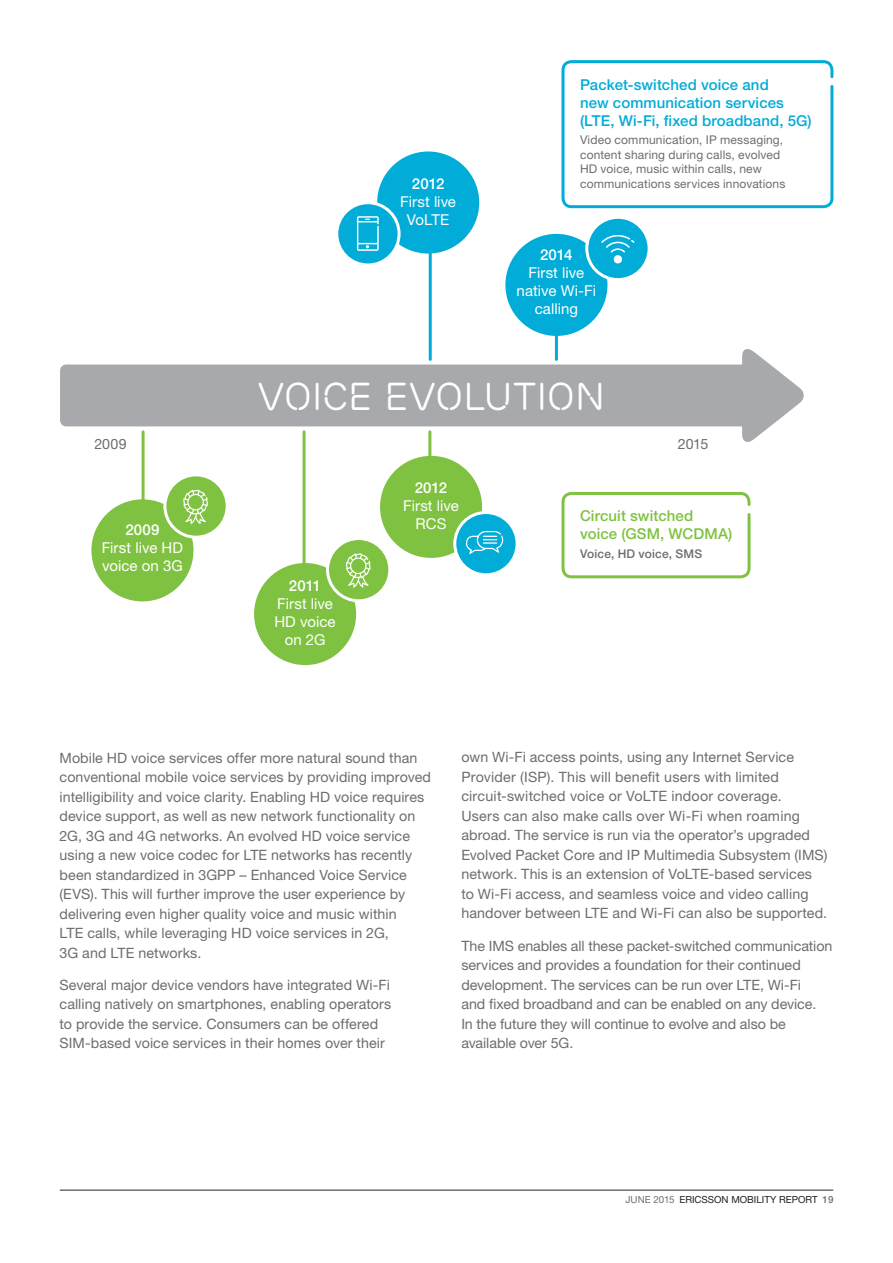
<style>
.page{position:relative;width:893px;height:1263px;background:#fff}
.page>*{position:absolute;margin:0;border:0;box-sizing:border-box;transform-origin:0 0}
.t1{font:39px "Ericsson Capital";letter-spacing:-.01em;color:#fff}
.t2{font:15px/18px "Ericsson Sans";letter-spacing:.005em;color:#fff;text-align:center}
.t3{font:500 15px/18px "Ericsson Sans";letter-spacing:.005em;color:#02acd8}
.t4{font:500 15px/18px "Ericsson Sans";letter-spacing:.005em;color:#7fc241}
.t5{font:500 15px "Ericsson Sans";letter-spacing:-.005em;color:#fff}
.t6{font:14.25px/19.5px "Ericsson Sans";letter-spacing:.005em;color:#6c6d70}
.t7{font:12px/14.4px "Ericsson Sans";letter-spacing:.015em;color:#6c6d70}
.t8{font:500 12px "Ericsson Sans";letter-spacing:.015em;color:#6c6d70}
.t9{font:9.75px "Ericsson Sans";color:#231f20}
.s1{color:#6c6d70}
.s2{font-weight:500;color:#6c6d70}
</style>
<div class="page">
<hr style="left:60px;top:1189px;width:773px;height:2px;background:#6c6d70">
<hr style="left:428px;top:432px;width:3px;height:70px;background:#7fc241">
<hr style="left:142px;top:432px;width:3px;height:70px;background:#7fc241">
<hr style="left:429px;top:240px;width:3px;height:119px;background:#02acd8">
<hr style="left:555px;top:303px;width:3px;height:56px;background:#02acd8">
<div style="left:561px;top:492px;width:189px;height:86px;background:#fff;border:3px solid #7fc241;border-radius:9px"></div>
<div style="left:561px;top:60px;width:272px;height:148px;border:3px solid #02acd8;border-radius:9px"></div>
<div style="left:91px;top:499px;width:102px;height:102px;background:#7fc241;border-radius:50%"></div>
<div style="left:165px;top:475px;width:62px;height:62px;background:#7fc241;border-radius:50%"></div>
<div style="left:163px;top:473px;width:66px;height:66px;border:3px solid #fff;border-radius:50%"></div>
<svg style="left:183px;top:490px;width:25px;height:34px"></svg>
<div style="left:505px;top:234px;width:102px;height:102px;background:#02acd8;border-radius:50%"></div>
<div style="left:587px;top:217px;width:62px;height:63px;background:#02acd8;border-radius:50%"></div>
<div style="left:585px;top:216px;width:66px;height:65px;border:3px solid #fff;border-radius:50%"></div>
<svg style="left:601px;top:235px;width:34px;height:29px"></svg>
<div style="left:377px;top:151px;width:102px;height:103px;background:#02acd8;border-radius:50%"></div>
<div style="left:337px;top:203px;width:62px;height:62px;background:#02acd8;border-radius:50%"></div>
<div style="left:335px;top:201px;width:66px;height:65px;border:3px solid #fff;border-radius:50%"></div>
<svg style="left:357px;top:216px;width:22px;height:35px"></svg>
<svg style="left:60px;top:347px;width:744px;height:97px;fill:#a8a9ad"></svg>
<hr style="left:303px;top:432px;width:3px;height:139px;background:#7fc241">
<div style="left:254px;top:563px;width:102px;height:102px;background:#7fc241;border-radius:50%"></div>
<div style="left:328px;top:538px;width:62px;height:63px;background:#7fc241;border-radius:50%"></div>
<div style="left:326px;top:537px;width:65px;height:65px;border:3px solid #fff;border-radius:50%"></div>
<svg style="left:346px;top:553px;width:25px;height:34px"></svg>
<div style="left:380px;top:456px;width:102px;height:102px;background:#7fc241;border-radius:50%"></div>
<div style="left:455px;top:512px;width:62px;height:63px;background:#02acd8;border-radius:50%"></div>
<div style="left:453px;top:511px;width:66px;height:65px;border:3px solid #fff;border-radius:50%"></div>
<svg style="left:466px;top:531px;width:37px;height:23px"></svg>
<p class="t5" style="left:412px;top:175px;width:34px">2012</p>
<p class="t2" style="left:400px;top:193px;width:57px">First live<br>VoLTE</p>
<p class="t3" style="left:580px;top:75px;width:233px">Packet-switched voice and<br>new communication services (LTE, Wi-Fi, fixed broadband, 5G)</p>
<p class="t7" style="left:580px;top:133px;width:207px">Video communication, IP messaging, content sharing during calls, evolved HD voice, music within calls, new communications services innovations</p>
<p class="t5" style="left:540px;top:246px;width:34px">2014</p>
<p class="t2" style="left:517px;top:264px;width:81px">First live native Wi-Fi calling</p>
<h1 class="t1" style="left:258px;top:374px;width:349px">VOICE EVOLUTION</h1>
<p class="t6" style="left:94px;top:434px;width:34px">2009</p>
<p class="t6" style="left:678px;top:434px;width:32px">2015</p>
<p class="t5" style="left:125px;top:521px;width:36px">2009</p>
<p class="t2" style="left:102px;top:539px;width:83px;text-align:left">First live HD voice on 3G</p>
<p class="t5" style="left:289px;top:577px;width:34px">2011</p>
<p class="t2" style="left:274px;top:595px;width:63px">First live<br>HD voice on 2G</p>
<p class="t5" style="left:415px;top:479px;width:34px">2012</p>
<p class="t2" style="left:403px;top:496px;width:57px">First live<br>RCS</p>
<p class="t4" style="left:580px;top:506px;width:154px">Circuit switched voice (GSM, WCDMA)</p>
<p class="t8" style="left:580px;top:546px;width:124px">Voice, HD voice, SMS</p>
<p class="t6" style="left:60px;top:748px;width:373px">Mobile HD voice services offer more natural sound than conventional mobile voice services by providing improved intelligibility and voice clarity. Enabling HD voice requires device support, as well as new network functionality on 2G, 3G and 4G networks. An evolved HD voice service using a new voice codec for LTE networks has recently been standardized in 3GPP – Enhanced Voice Service (EVS). This will further improve the user experience by delivering even higher quality voice and music within<br>LTE calls, while leveraging HD voice services in 2G,<br>3G and LTE networks.</p>
<p class="t6" style="left:60px;top:975px;width:333px">Several major device vendors have integrated Wi-Fi calling natively on smartphones, enabling operators to provide the service. Consumers can be offered SIM-based voice services in their homes over their</p>
<p class="t6" style="left:461px;top:748px;width:368px">own Wi-Fi access points, using any Internet Service Provider (ISP). This will benefit users with limited circuit-switched voice or VoLTE indoor coverage.<br>Users can also make calls over Wi-Fi when roaming abroad. The service is run via the operator’s upgraded Evolved Packet Core and IP Multimedia Subsystem (IMS) network. This is an extension of VoLTE-based services to Wi-Fi access, and seamless voice and video calling handover between LTE and Wi-Fi can also be supported.</p>
<p class="t6" style="left:461px;top:936px;width:373px">The IMS enables all these packet-switched communication services and provides a foundation for their continued development. The services can be run over LTE, Wi-Fi<br>and fixed broadband and can be enabled on any device.<br>In the future they will continue to evolve and also be available over 5G.</p>
<p class="t9" style="left:626px;top:1194px;width:209px"><span class="s1">JUNE 2015</span> ERICSSON MOBILITY REPORT <span class="s2">19</span></p>
</div>
